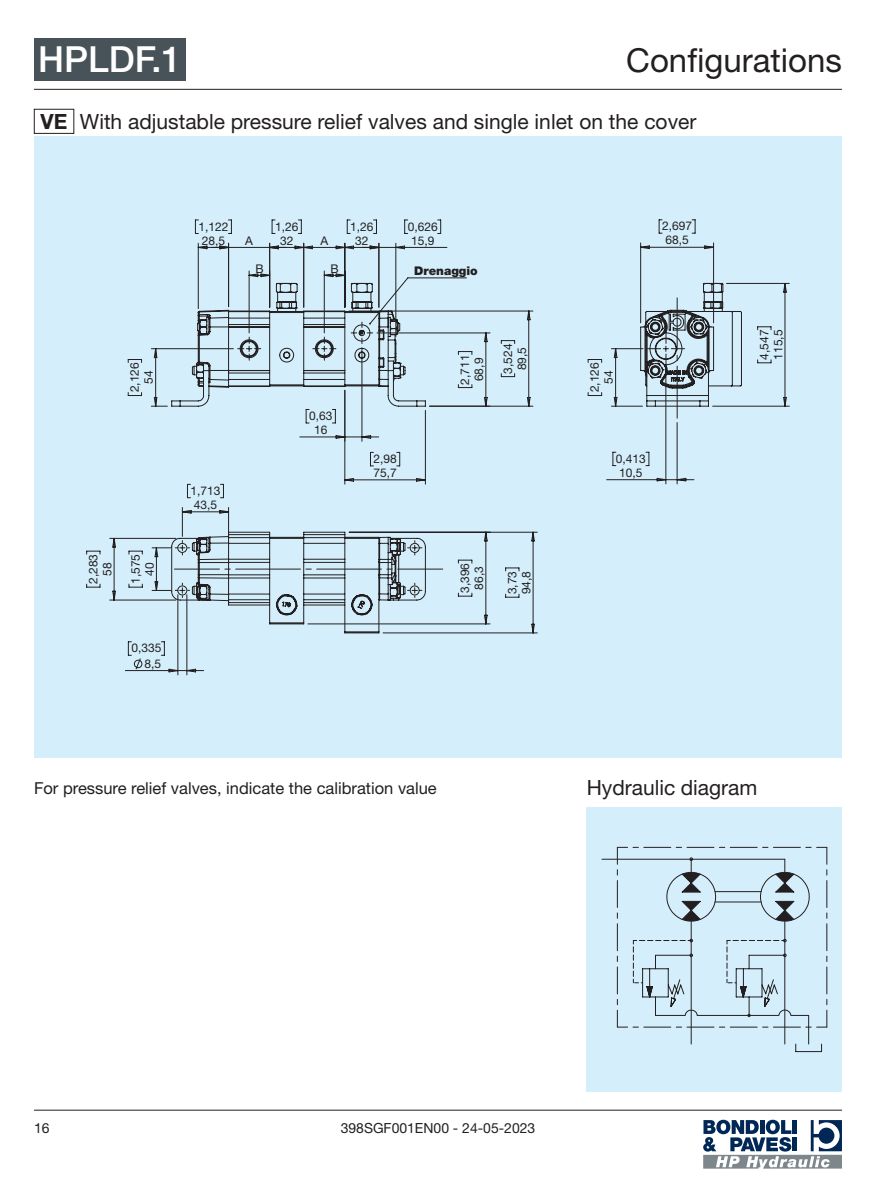
<style>
.page{position:relative;width:893px;height:1191px;background:#fff}
.page>*{position:absolute;margin:0;border:0;box-sizing:border-box;transform-origin:0 0}
.t1{font:500 36px "Helvetica Neue LT Std";color:#fff}
.t2{font:33px "Helvetica Neue LT Std";color:#231f20}
.t3{font:21px "Helvetica Neue LT Std";color:#231f20}
.t4{font:16.5px "Helvetica Neue LT Std";color:#231f20}
.t5{font:13.95px "Helvetica Neue LT Std";color:#231f20}
.t6{font:12px/14px "Helvetica Neue LT Std";color:#231f20}
.t7{font:900 12px "Helvetica Neue LT Std";color:#231f20}
.s1{font-weight:700}
</style>
<div class="page">
<hr style="left:34px;top:89px;width:808px;height:1px;background:#231f20">
<hr style="left:34px;top:1109px;width:808px;height:1px;background:#231f20">
<svg style="left:703px;top:1119px;width:139px;height:49px"></svg>
<div style="left:34px;top:38px;width:152px;height:43px;background:#475359"></div>
<div style="left:34px;top:109px;width:40px;height:25px;border:1px solid #231f20"></div>
<div style="left:34px;top:137px;width:808px;height:621px;background:#d4effb"></div>
<svg style="left:588px;top:219px;width:202px;height:265px"></svg>
<svg style="left:86px;top:220px;width:452px;height:455px"></svg>
<div style="left:587px;top:807px;width:255px;height:284px;background:#d4effb"></div>
<svg style="left:602px;top:847px;width:226px;height:205px"></svg>
<h1 class="t1" style="left:38px;top:38px;width:145px">HPLDF.1</h1>
<h2 class="t2" style="left:626px;top:41px;width:217px">Configurations</h2>
<h3 class="t3" style="left:41px;top:109px;width:657px"><span class="s1">VE</span> With adjustable pressure relief valves and single inlet on the cover</h3>
<p class="t6" style="left:128px;top:392px;width:31px;text-align:center;rotate:-90deg">2,126<br>54</p>
<p class="t6" style="left:86px;top:584px;width:31px;text-align:center;rotate:-90deg">2,283<br>58</p>
<p class="t6" style="left:128px;top:584px;width:31px;text-align:center;rotate:-90deg">1,575<br>40</p>
<p class="t6" style="left:131px;top:640px;width:31px;line-height:15.5px;text-align:right">0,335<br>8,5</p>
<p class="t6" style="left:198px;top:219px;width:31px">1,122<br>28,5</p>
<p class="t6" style="left:245px;top:233px;width:9px">A</p>
<p class="t6" style="left:255px;top:261px;width:10px">B</p>
<p class="t6" style="left:275px;top:219px;width:25px;text-align:center">1,26<br>32</p>
<p class="t6" style="left:320px;top:233px;width:9px">A</p>
<p class="t6" style="left:331px;top:261px;width:10px">B</p>
<p class="t6" style="left:350px;top:219px;width:25px;text-align:center">1,26<br>32</p>
<p class="t6" style="left:408px;top:219px;width:31px">0,626<br>15,9</p>
<p class="t7" style="left:414px;top:264px;width:65px">Drenaggio</p>
<p class="t6" style="left:191px;top:483px;width:31px">1,713<br>43,5</p>
<p class="t6" style="left:309px;top:409px;width:25px;text-align:center">0,63<br>16</p>
<p class="t6" style="left:373px;top:452px;width:25px">2,98<br>75,7</p>
<p class="t6" style="left:458px;top:384px;width:31px;rotate:-90deg">2,711<br>68,9</p>
<p class="t6" style="left:501px;top:373px;width:31px;rotate:-90deg">3,524<br>89,5</p>
<p class="t6" style="left:458px;top:593px;width:31px;rotate:-90deg">3,396<br>86,3</p>
<p class="t6" style="left:505px;top:594px;width:25px;rotate:-90deg">3,73<br>94,8</p>
<p class="t6" style="left:662px;top:219px;width:31px">2,697<br>68,5</p>
<p class="t6" style="left:588px;top:392px;width:31px;text-align:center;rotate:-90deg">2,126<br>54</p>
<p class="t6" style="left:616px;top:451px;width:31px">0,413<br>10,5</p>
<p class="t6" style="left:757px;top:360px;width:31px;rotate:-90deg">4,547<br>115,5</p>
<h3 class="t4" style="left:34px;top:778px;width:404px">For pressure relief valves, indicate the calibration value</h3>
<h3 class="t3" style="left:587px;top:775px;width:172px">Hydraulic diagram</h3>
<p class="t5" style="left:34px;top:1119px;width:17px">16</p>
<p class="t5" style="left:341px;top:1119px;width:196px">398SGF001EN00 - 24-05-2023</p>
</div>
